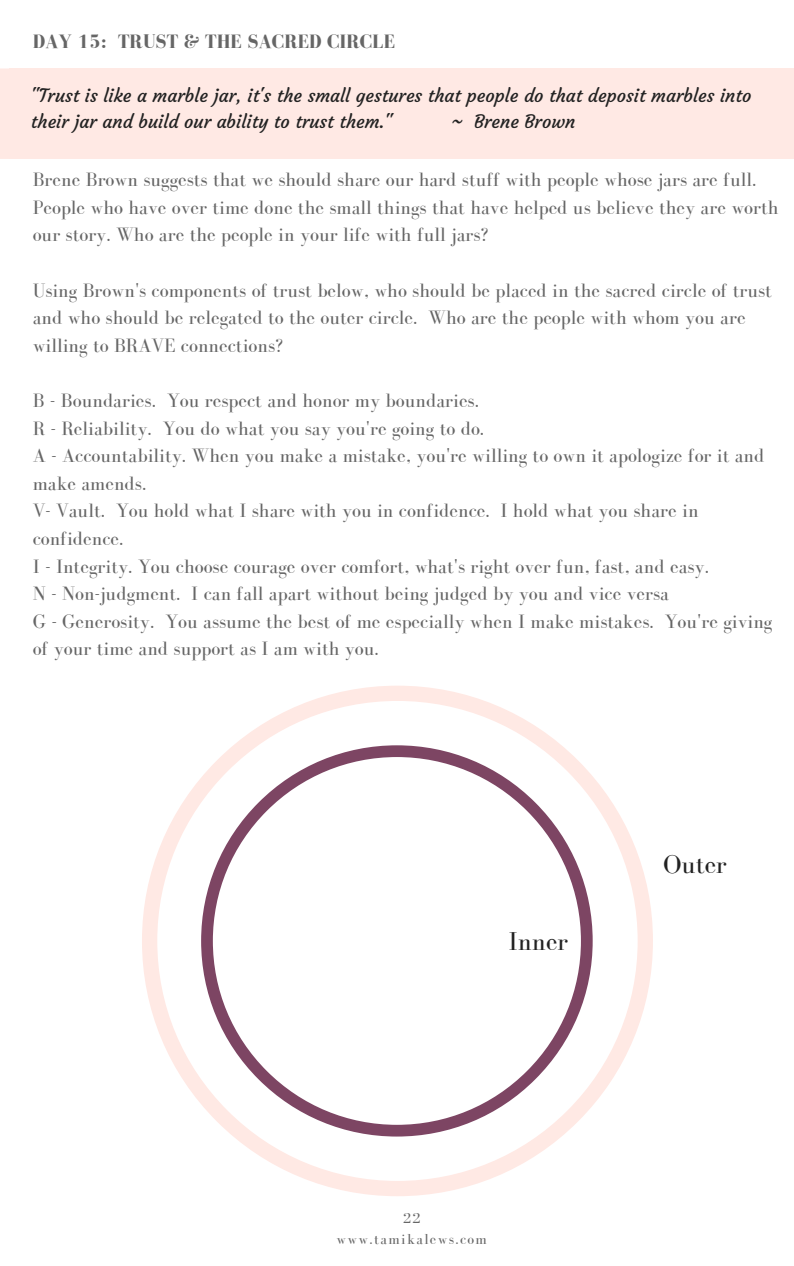
<style>
.page{position:relative;width:794px;height:1266px;background:#fff}
.page>*{position:absolute;margin:0;border:0;box-sizing:border-box;transform-origin:0 0}
.t1{font:26.55px "Bodoni FLF";color:#222}
.t2{font:19.88px/27.6px "Bodoni FLF";color:#666}
.t3{font:700 19.88px "Bodoni FLF";color:#666}
.t4{font:18.23px/25.3px "Courgette";color:#222}
.t5{font:14.92px/20.9px "Bodoni FLF";letter-spacing:.09em;color:#666;text-align:center}
</style>
<div class="page">
<div style="left:9px;top:68px;width:784px;height:50px;background:#ffe9e4"></div>
<div style="left:9px;top:115px;width:784px;height:44px;background:#ffe9e4"></div>
<svg style="left:0;top:68px;width:9px;height:91px"></svg>
<svg style="left:142px;top:686px;width:510px;height:510px"></svg>
<svg style="left:201px;top:745px;width:391px;height:391px"></svg>
<p class="t3" style="left:33px;top:31px;width:363px">DAY 15: TRUST &amp; THE SACRED CIRCLE</p>
<p class="t4" style="left:31px;top:83px;width:721px">"Trust is like a marble jar, it's the small gestures that people do that deposit marbles into their jar and build our ability to trust them."</p>
<p class="t4" style="left:451px;top:109px;width:125px">~ Brene Brown</p>
<p class="t2" style="left:33px;top:166px;width:747px">Brene Brown suggests that we should share our hard stuff with people whose jars are full.<br>People who have over time done the small things that have helped us believe they are worth our story. Who are the people in your life with full jars?</p>
<p class="t2" style="left:33px;top:276px;width:740px">Using Brown's components of trust below, who should be placed in the sacred circle of trust and who should be relegated to the outer circle. Who are the people with whom you are willing to BRAVE connections?</p>
<p class="t2" style="left:33px;top:386px;width:740px">B - Boundaries. You respect and honor my boundaries.<br>R - Reliability. You do what you say you're going to do.<br>A - Accountability. When you make a mistake, you're willing to own it apologize for it and make amends.<br>V- Vault. You hold what I share with you in confidence. I hold what you share in confidence.<br>I - Integrity. You choose courage over comfort, what's right over fun, fast, and easy.<br>N - Non-judgment. I can fall apart without being judged by you and vice versa<br>G - Generosity. You assume the best of me especially when I make mistakes. You're giving of your time and support as I am with you.</p>
<h1 class="t1" style="left:508px;top:927px;width:61px">Inner</h1>
<h1 class="t1" style="left:662px;top:850px;width:65px">Outer</h1>
<p class="t5" style="left:336px;top:1207px;width:152px">22 www.tamikalews.com</p>
</div>
